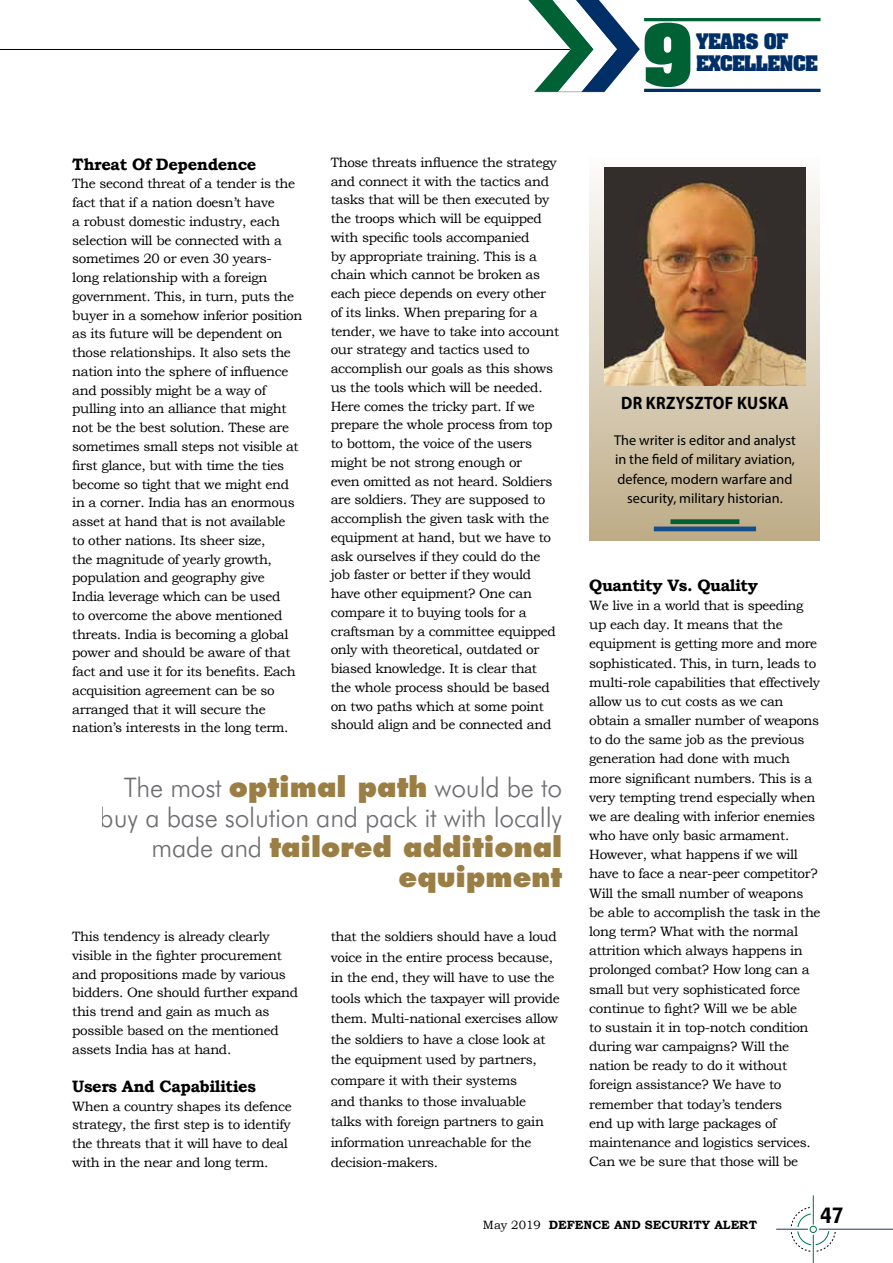
<style>
.page{position:relative;width:893px;height:1263px;background:#fff}
.page>*{position:absolute;margin:0;border:0;box-sizing:border-box;transform-origin:0 0}
.t1{font:700 72.3px "Aachen";color:#006135}
.t2{font:300 27px/30px "Futura BT";letter-spacing:-.01em;color:#6d6e71;text-align:right}
.t3{font:800 27px/30px "Futura";color:#9b7e44;text-align:right}
.t4{font:900 21px "Bell Gothic BT";color:#000}
.t5{font:700 18.15px "Aachen";letter-spacing:-.03em;color:#002f67}
.t6{font:700 18px "Myriad Pro";letter-spacing:.02em;color:#000;scale:.9 1}
.t7{font:700 16.5px "Bookman Old Style";letter-spacing:-.025em;color:#000}
.t8{font:14.25px/19.5px "Myriad Pro";color:#000;text-align:center}
.t9{font:13.5px/18.8px "Bookman Old Style";letter-spacing:-.025em;color:#000}
.t10{font:700 12px "Bookman Old Style";color:#000}
.s1{font-family:"Futura";font-weight:800;color:#9b7e44}
.s2{font-family:"Futura BT";font-weight:300;color:#6d6e71}
.s3{font-weight:400}
</style>
<div class="page">
<hr style="left:819px;top:1229px;width:74px;height:1px;background:#1e3565">
<hr style="left:776px;top:1229px;width:32px;height:1px;background:#1e3565">
<svg style="left:791px;top:1195px;width:45px;height:68px"></svg>
<svg style="left:528px;top:0;width:112px;height:92px"></svg>
<hr style="left:534px;top:92px;width:71px;height:1px;background:#000">
<hr style="left:644px;top:89px;width:176px;height:3px;background:#002f67">
<hr style="left:644px;top:18px;width:176px;height:3px;background:#006135">
<hr style="left:0;top:49px;width:570px;height:1px;background:#000">
<div style="left:590px;top:157px;width:230px;height:383px;background:linear-gradient(to bottom,#faf9f8,#c0ae89)"></div>
<div style="left:670px;top:519px;width:69px;height:5px;background:#006135"></div>
<div style="left:654px;top:526px;width:102px;height:5px;background:#144e8c"></div>
<img style="left:604px;top:168px;width:202px;height:218px">
<h1 class="t1" style="left:643px;top:1px;width:50px">9</h1>
<h3 class="t5" style="left:696px;top:28px;width:93px">YEARS OF</h3>
<h3 class="t5" style="left:696px;top:50px;width:123px">EXCELLENCE</h3>
<p class="t7" style="left:72px;top:152px;width:186px">Threat Of Dependence</p>
<p class="t9" style="left:72px;top:174px;width:232px">The second threat of a tender is the fact that if a nation doesn’t have<br>a robust domestic industry, each selection will be connected with a sometimes 20 or even 30 years-<br>long relationship with a foreign government. This, in turn, puts the buyer in a somehow inferior position as its future will be dependent on those relationships. It also sets the nation into the sphere of influence and possibly might be a way of pulling into an alliance that might not be the best solution. These are sometimes small steps not visible at first glance, but with time the ties become so tight that we might end in a corner. India has an enormous asset at hand that is not available<br>to other nations. Its sheer size,<br>the magnitude of yearly growth, population and geography give<br>India leverage which can be used<br>to overcome the above mentioned threats. India is becoming a global power and should be aware of that fact and use it for its benefits. Each acquisition agreement can be so arranged that it will secure the nation’s interests in the long term.</p>
<p class="t9" style="left:331px;top:153px;width:230px">Those threats influence the strategy and connect it with the tactics and tasks that will be then executed by the troops which will be equipped with specific tools accompanied<br>by appropriate training. This is a chain which cannot be broken as each piece depends on every other of its links. When preparing for a tender, we have to take into account our strategy and tactics used to accomplish our goals as this shows us the tools which will be needed.<br>Here comes the tricky part. If we prepare the whole process from top to bottom, the voice of the users might be not strong enough or<br>even omitted as not heard. Soldiers are soldiers. They are supposed to accomplish the given task with the equipment at hand, but we have to ask ourselves if they could do the job faster or better if they would have other equipment? One can compare it to buying tools for a craftsman by a committee equipped only with theoretical, outdated or biased knowledge. It is clear that the whole process should be based on two paths which at some point should align and be connected and</p>
<h2 class="t2" style="left:100px;top:772px;width:464px">The most <span class="s1">optimal path</span> would be to buy a base solution and pack it with locally</h2>
<h2 class="t3" style="left:151px;top:832px;width:412px"><span class="s2">made and</span> tailored additional equipment</h2>
<p class="t9" style="left:72px;top:927px;width:227px">This tendency is already clearly visible in the fighter procurement and propositions made by various bidders. One should further expand this trend and gain as much as possible based on the mentioned assets India has at hand.</p>
<p class="t7" style="left:72px;top:1074px;width:185px">Users And Capabilities</p>
<p class="t9" style="left:72px;top:1097px;width:221px">When a country shapes its defence strategy, the first step is to identify the threats that it will have to deal with in the near and long term.</p>
<p class="t9" style="left:331px;top:926px;width:231px;line-height:20.5px">that the soldiers should have a loud voice in the entire process because, in the end, they will have to use the tools which the taxpayer will provide them. Multi-national exercises allow the soldiers to have a close look at the equipment used by partners, compare it with their systems<br>and thanks to those invaluable talks with foreign partners to gain information unreachable for the decision-makers.</p>
<h3 class="t6" style="left:621px;top:391px;width:188px">DR KRZYSZTOF KUSKA</h3>
<p class="t8" style="left:614px;top:430px;width:183px">The writer is editor and analyst in the field of military aviation, defence, modern warfare and security, military historian.</p>
<p class="t7" style="left:589px;top:573px;width:170px">Quantity Vs. Quality</p>
<p class="t9" style="left:589px;top:596px;width:233px;line-height:19.2px">We live in a world that is speeding up each day. It means that the equipment is getting more and more sophisticated. This, in turn, leads to multi-role capabilities that effectively allow us to cut costs as we can obtain a smaller number of weapons to do the same job as the previous generation had done with much more significant numbers. This is a very tempting trend especially when we are dealing with inferior enemies who have only basic armament.<br>However, what happens if we will have to face a near-peer competitor?<br>Will the small number of weapons be able to accomplish the task in the long term? What with the normal attrition which always happens in prolonged combat? How long can a small but very sophisticated force continue to fight? Will we be able<br>to sustain it in top-notch condition during war campaigns? Will the nation be ready to do it without foreign assistance? We have to remember that today’s tenders<br>end up with large packages of maintenance and logistics services.<br>Can we be sure that those will be</p>
<p class="t10" style="left:483px;top:1216px;width:276px"><span class="s3">May 2019</span> Defence AND security alert</p>
<h3 class="t4" style="left:820px;top:1202px;width:25px">47</h3>
</div>
